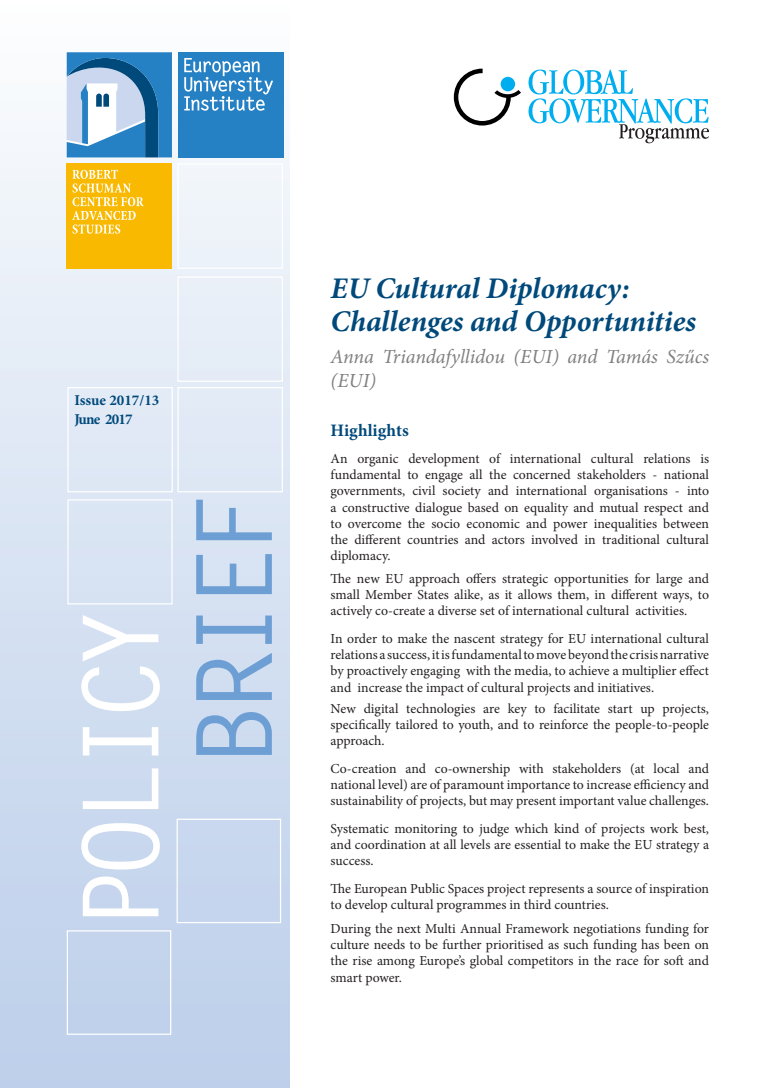
<style>
.page{position:relative;width:780px;height:1088px;background:#fff}
.page>*{position:absolute;margin:0;border:0;box-sizing:border-box;transform-origin:0 0}
.t1{font:700 105px "Letter Gothic Std";letter-spacing:-.1em;color:#fff}
.t2{font:700 105px "Letter Gothic Std";letter-spacing:-.1em;color:#6d9fd4}
.PB_Title{font:italic 700 30px/32.5px "Minion Pro";letter-spacing:-.005em;color:#00497b}
.Authors{font:italic 20px/24px "Minion Pro";letter-spacing:-.005em;color:#808080}
.Header_1{font:700 17.5px "Minion Pro";color:#00497b}
.t3{font:700 15px "Minion Pro";letter-spacing:-.015em;color:#00497b}
.t4{font:700 15px "Minion Pro";letter-spacing:-.05em;color:#00497b}
.body_text{font:13.75px/16.2px "Minion Pro";color:#231f20;text-align:justify}
</style>
<div class="page">
<div style="left:0;top:4px;width:290px;height:1084px;background:linear-gradient(to bottom,#fbfcfc,#bacdea)"></div>
<div style="left:178px;top:52px;width:105px;height:105px;background:#2581c4"></div>
<svg style="left:184px;top:58px;width:89px;height:53px"></svg>
<svg style="left:67px;top:52px;width:105px;height:105px"></svg>
<div style="left:67px;top:163px;width:105px;height:105px;background:#f8b900"></div>
<svg style="left:72px;top:170px;width:72px;height:64px"></svg>
<svg style="left:67px;top:386px;width:106px;height:107px"></svg>
<div style="left:177px;top:276px;width:106px;height:106px;border:1px solid #fff"></div>
<div style="left:67px;top:499px;width:106px;height:105px;border:1px solid #fff"></div>
<div style="left:176px;top:819px;width:105px;height:104px;border:1px solid #fff"></div>
<div style="left:67px;top:930px;width:104px;height:105px;border:1px solid #fff"></div>
<svg style="left:454px;top:69px;width:67px;height:57px"></svg>
<svg style="left:528px;top:70px;width:181px;height:73px"></svg>
<div style="left:177px;top:387px;width:106px;height:105px;border:1px solid #fff"></div>
<div style="left:177px;top:163px;width:106px;height:106px;border:1px solid #fff"></div>
<p class="t3" style="left:74px;top:390px;width:86px">Issue 2017/13</p>
<p class="t4" style="left:74px;top:408px;width:60px">June 2017</p>
<h1 class="t1" style="left:56px;top:930px;width:327px;rotate:-90deg">POLICY</h1>
<h1 class="t2" style="left:170px;top:766px;width:274px;rotate:-90deg">BRIEF</h1>
<p class="PB_Title" style="left:330px;top:272px;width:367px">EU Cultural Diplomacy:<br>Challenges and Opportunities</p>
<p class="Authors" style="left:330px;top:344px;width:380px">Anna Triandafyllidou (EUI) and Tamás Szűcs (EUI)</p>
<p class="Header_1" style="left:330px;top:418px;width:80px">Highlights</p>
<p class="body_text" style="left:330px;top:450px;width:380px">An organic development of international cultural relations is fundamental to engage all the concerned stakeholders - national governments, civil society and international organisations - into a constructive dialogue based on equality and mutual respect and to overcome the socio economic and power inequalities between the different countries and actors involved in traditional cultural diplomacy.</p>
<p class="body_text" style="left:330px;top:570px;width:380px">The new EU approach offers strategic opportunities for large and small Member States alike, as it allows them, in different ways, to actively co-create a diverse set of international cultural activities.</p>
<p class="body_text" style="left:330px;top:630px;width:380px">In order to make the nascent strategy for EU international cultural relations a success, it is fundamental to move beyond the crisis narrative by proactively engaging with the media, to achieve a multiplier effect and increase the impact of cultural projects and initiatives.</p>
<p class="body_text" style="left:330px;top:700px;width:380px">New digital technologies are key to facilitate start up projects, specifically tailored to youth, and to reinforce the people-to-people approach.</p>
<p class="body_text" style="left:330px;top:760px;width:380px">Co-creation and co-ownership with stakeholders (at local and national level) are of paramount importance to increase efficiency and sustainability of projects, but may present important value challenges.</p>
<p class="body_text" style="left:330px;top:820px;width:380px">Systematic monitoring to judge which kind of projects work best, and coordination at all levels are essential to make the EU strategy a success.</p>
<p class="body_text" style="left:330px;top:880px;width:380px">The European Public Spaces project represents a source of inspiration to develop cultural programmes in third countries.</p>
<p class="body_text" style="left:330px;top:920px;width:380px">During the next Multi Annual Framework negotiations funding for culture needs to be further prioritised as such funding has been on the rise among Europe’s global competitors in the race for soft and smart power.</p>
</div>
